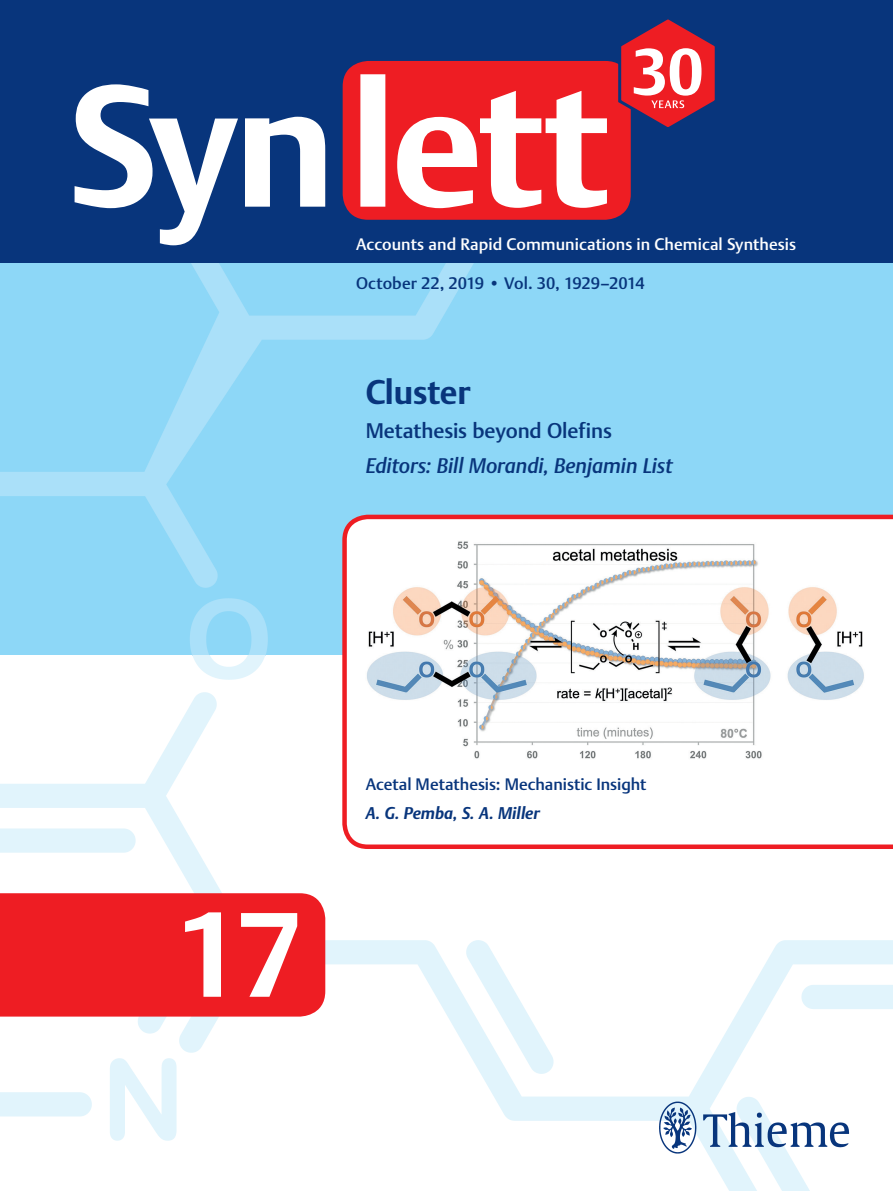
<style>
.page{position:relative;width:893px;height:1191px;background:#fff}
.page>*{position:absolute;margin:0;border:0;box-sizing:border-box;transform-origin:0 0}
.t1{font:700 118.5px "Thieme Argo 2011";color:#fff}
.t2{font:700 33px "Thieme Argo 2011";letter-spacing:-.005em;color:#08357c}
.t3{font:italic 500 21px "Thieme Argo 2011";letter-spacing:-.005em;color:#08357c}
.t4{font:500 21px "Thieme Argo 2011";letter-spacing:-.005em;color:#08357c}
.t5{font:500 16.5px "Thieme Argo 2011";color:#08357c}
.t6{font:500 16.5px "Thieme Argo 2011";letter-spacing:.005em;color:#fff}
.t7{font:italic 700 16.5px "Thieme Argo 2011";color:#08357c}
</style>
<div class="page">
<div style="left:0;top:0;width:893px;height:264px;background:#08357c"></div>
<div style="left:343px;top:61px;width:288px;height:159px;background:#ee1d23;border-radius:26px"></div>
<svg style="left:75px;top:74px;width:532px;height:171px"></svg>
<img style="left:0;top:264px;width:893px;height:927px">
<svg style="left:616px;top:19px;width:99px;height:114px"></svg>
<svg style="left:340px;top:512px;width:553px;height:339px"></svg>
<div style="left:0;top:893px;width:325px;height:123px;background:#ee1d23"></div>
<img style="left:652px;top:1097px;width:206px;height:64px">
<p class="t6" style="left:356px;top:233px;width:442px">Accounts and Rapid Communications in Chemical Synthesis</p>
<p class="t5" style="left:356px;top:273px;width:290px">October 22, 2019 • Vol. 30, 1929–2014</p>
<h2 class="t2" style="left:366px;top:370px;width:106px">Cluster</h2>
<p class="t4" style="left:366px;top:417px;width:248px">Metathesis beyond Olefins</p>
<p class="t3" style="left:366px;top:451px;width:309px">Editors: Bill Morandi, Benjamin List</p>
<h1 class="t1" style="left:175px;top:875px;width:130px">17</h1>
<p class="t5" style="left:366px;top:773px;width:282px">Acetal Metathesis: Mechanistic Insight</p>
<p class="t7" style="left:366px;top:802px;width:176px">A. G. Pemba, S. A. Miller</p>
</div>
